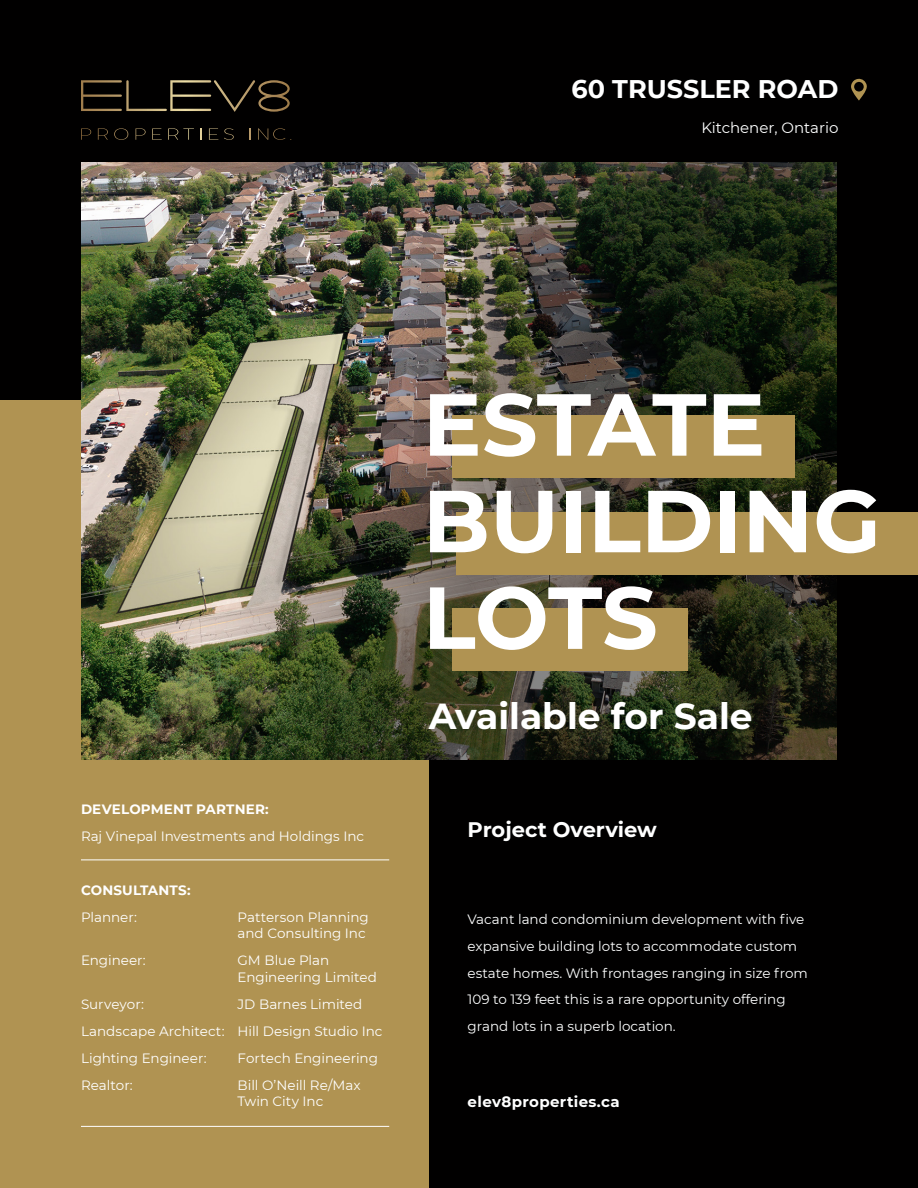
<style>
.page{position:relative;width:918px;height:1188px;background:#010000}
.page>*{position:absolute;margin:0;border:0;box-sizing:border-box;transform-origin:0 0}
.t1{font:700 87.75px "Montserrat";color:#fff}
.t2{font:700 36px "Montserrat";color:#fff}
.t3{font:700 25.5px "Montserrat";color:#fff}
.t4{font:700 21px "Montserrat";color:#fff}
.t5{font:700 15px "Montserrat";letter-spacing:.025em;color:#fff}
.t6{font:15px "Montserrat";color:#fff}
.t7{font:13.5px/26.7px "Montserrat";color:#fff}
.t8{font:700 13.5px "Montserrat";letter-spacing:.01em;color:#fff}
</style>
<div class="page">
<div style="left:0;top:401px;width:429px;height:787px;background:#b09352"></div>
<svg style="left:81px;top:80px;width:209px;height:32px"></svg>
<svg style="left:81px;top:128px;width:10px;height:12px"></svg>
<svg style="left:98px;top:128px;width:10px;height:12px"></svg>
<svg style="left:114px;top:128px;width:14px;height:12px"></svg>
<svg style="left:136px;top:128px;width:10px;height:12px"></svg>
<svg style="left:152px;top:128px;width:10px;height:12px"></svg>
<svg style="left:168px;top:128px;width:26px;height:12px"></svg>
<svg style="left:200px;top:128px;width:1px;height:12px"></svg>
<svg style="left:209px;top:128px;width:9px;height:12px"></svg>
<svg style="left:224px;top:128px;width:10px;height:12px"></svg>
<svg style="left:249px;top:128px;width:1px;height:12px"></svg>
<svg style="left:258px;top:128px;width:33px;height:12px"></svg>
<img style="left:81px;top:162px;width:756px;height:598px">
<hr style="left:81px;top:860px;width:308px;height:1px;background:#fff">
<hr style="left:81px;top:1126px;width:308px;height:1px;background:#fff">
<div style="left:453px;top:415px;width:342px;height:63px;background:#b09352"></div>
<div style="left:457px;top:512px;width:461px;height:62px;background:#b09352"></div>
<div style="left:453px;top:609px;width:235px;height:62px;background:#b09352"></div>
<svg style="left:851px;top:78px;width:16px;height:23px"></svg>
<p class="t3" style="left:572px;top:71px;width:268px">60 TRUSSLER ROAD</p>
<p class="t6" style="left:701px;top:118px;width:139px">Kitchener, Ontario</p>
<p class="t8" style="left:81px;top:800px;width:189px">DEVELOPMENT PARTNER:</p>
<p class="t7" style="left:81px;top:823px;width:285px">Raj Vinepal Investments and Holdings Inc</p>
<p class="t8" style="left:81px;top:881px;width:111px">CONSULTANTS:</p>
<p class="t7" style="left:81px;top:904px;width:57px">Planner:</p>
<p class="t7" style="left:238px;top:909px;width:133px;line-height:16.2px">Patterson Planning and Consulting Inc</p>
<p class="t7" style="left:81px;top:947px;width:66px">Engineer:</p>
<p class="t7" style="left:238px;top:952px;width:141px;line-height:16.2px">GM Blue Plan<br>Engineering Limited</p>
<p class="t7" style="left:81px;top:990px;width:64px">Surveyor:</p>
<p class="t7" style="left:238px;top:990px;width:126px">JD Barnes Limited</p>
<p class="t7" style="left:81px;top:1017px;width:303px">Landscape Architect: Hill Design Studio Inc</p>
<p class="t7" style="left:81px;top:1044px;width:127px">Lighting Engineer:</p>
<p class="t7" style="left:238px;top:1044px;width:142px">Fortech Engineering</p>
<p class="t7" style="left:81px;top:1071px;width:53px">Realtor:</p>
<p class="t7" style="left:238px;top:1076px;width:125px;line-height:16.2px">Bill O’Neill Re/Max<br>Twin City Inc</p>
<p class="t1" style="left:423px;top:361px;width:344px">ESTATE</p>
<p class="t1" style="left:423px;top:458px;width:460px">BUILDING</p>
<p class="t1" style="left:423px;top:554px;width:237px">LOTS</p>
<p class="t2" style="left:429px;top:690px;width:325px">Available for Sale</p>
<p class="t4" style="left:468px;top:814px;width:191px">Project Overview</p>
<p class="t7" style="left:468px;top:906px;width:342px">Vacant land condominium development with five expansive building lots to accommodate custom estate homes. With frontages ranging in size from 109 to 139 feet this is a rare opportunity offering grand lots in a superb location.</p>
<p class="t5" style="left:468px;top:1091px;width:154px">elev8properties.ca</p>
</div>
